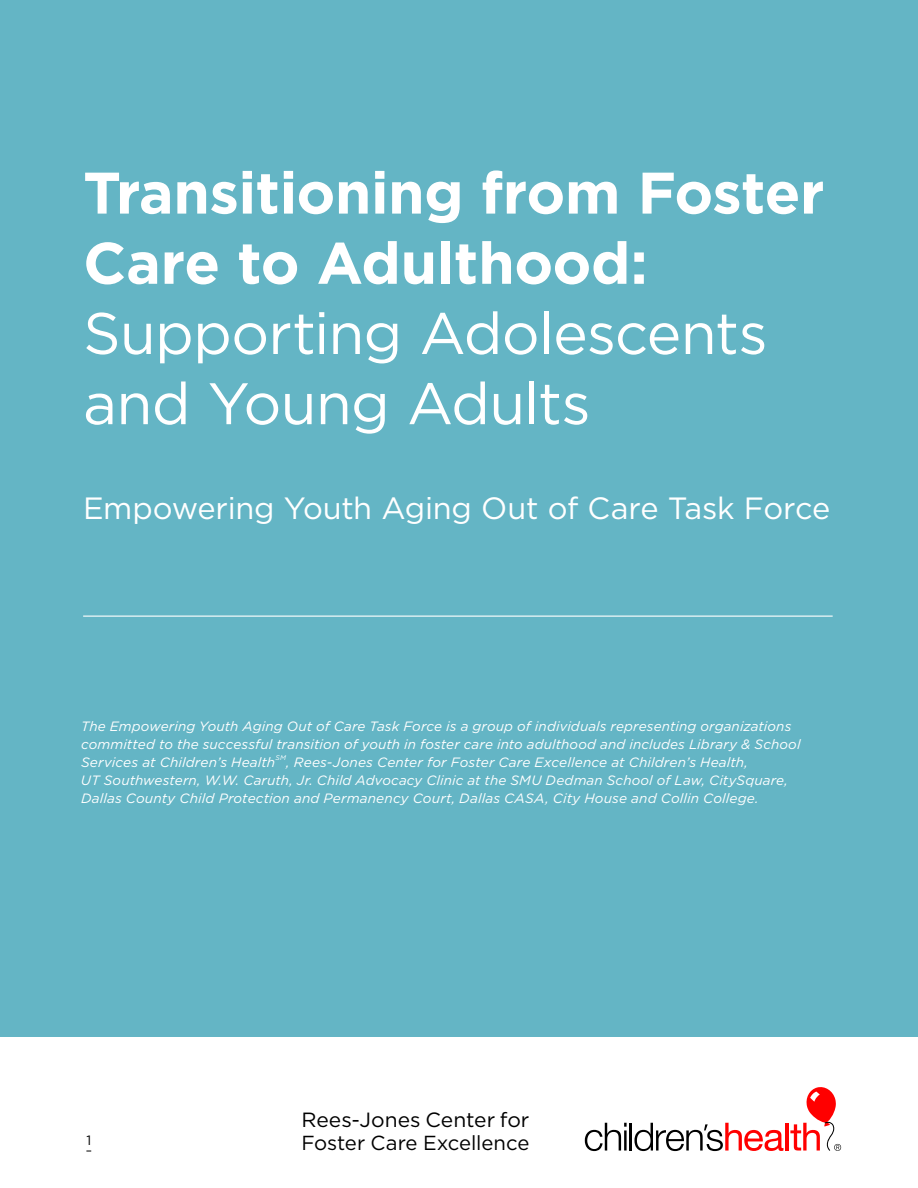
<style>
.page{position:relative;width:918px;height:1188px;background:#fff}
.page>*{position:absolute;margin:0;border:0;box-sizing:border-box;transform-origin:0 0}
.t1{font:700 58.5px/70.2px "Gotham";letter-spacing:-.01em;color:#fff}
.t2{font:58.5px/70.2px "Gotham";letter-spacing:-.015em;color:#fff}
.t3{font:30.75px "Gotham";letter-spacing:-.01em;color:#fff}
.t4{font:20.55px "Gotham";color:#000}
.t5{font:20.25px "Gotham";letter-spacing:-.005em;color:#000}
.t6{font:italic 13.5px/18px "Gotham";letter-spacing:.01em;color:#fff}
.t7{font:13.5px "Gotham";color:#000}
.t8{font:italic 6.75px "Gotham";color:#fff}
</style>
<div class="page">
<hr style="left:785px;top:1123px;width:4px;height:28px;background:#f00">
<svg style="left:790px;top:1087px;width:51px;height:64px"></svg>
<svg style="left:585px;top:1123px;width:42px;height:28px"></svg>
<hr style="left:630px;top:1123px;width:2px;height:28px;background:#000">
<svg style="left:634px;top:1123px;width:149px;height:28px"></svg>
<div style="left:0;top:0;width:918px;height:1037px;background:#64b5c5"></div>
<hr style="left:83px;top:616px;width:750px;height:1px;background:#fff">
<h1 class="t1" style="left:83px;top:157px;width:743px">Transitioning from Foster<br>Care to Adulthood:</h1>
<h1 class="t2" style="left:83px;top:297px;width:686px">Supporting Adolescents and Young Adults</h1>
<h2 class="t3" style="left:83px;top:488px;width:749px">Empowering Youth Aging Out of Care Task Force</h2>
<p class="t6" style="left:81px;top:717px;width:721px">The Empowering Youth Aging Out of Care Task Force is a group of individuals representing organizations committed to the successful transition of youth in foster care into adulthood and includes Library &amp; School<br>Services at Children’s Health</p>
<p class="t8" style="left:275px;top:754px;width:12px">SM</p>
<p class="t6" style="left:81px;top:753px;width:709px;text-indent:205px">, Rees-Jones Center for Foster Care Excellence at Children’s Health,<br>UT Southwestern, W.W. Caruth, Jr. Child Advocacy Clinic at the SMU Dedman School of Law, CitySquare,<br>Dallas County Child Protection and Permanency Court, Dallas CASA, City House and Collin College.</p>
<h3 class="t4" style="left:301px;top:1107px;width:230px">Rees-Jones Center for</h3>
<p class="t7" style="left:86px;top:1132px;width:6px">1</p>
<h3 class="t5" style="left:301px;top:1130px;width:230px">Foster Care Excellence</h3>
</div>
